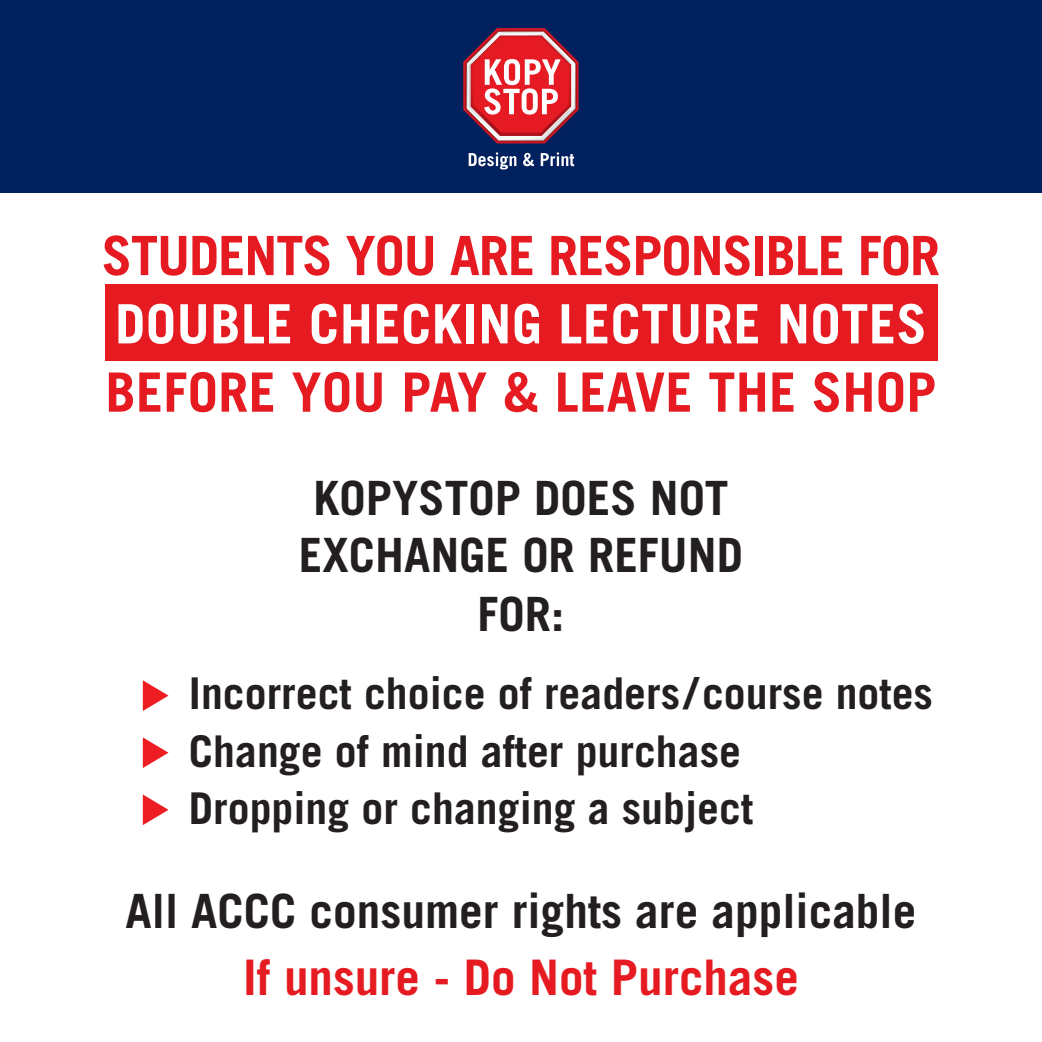
<style>
.page{position:relative;width:1042px;height:1042px;background:#fff}
.page>*{position:absolute;margin:0;border:0;box-sizing:border-box;transform-origin:0 0}
.t1{font:700 54.25px "Trade Gothic LT Std";letter-spacing:-.02em;color:#e51b21}
.t2{font:700 54.25px "Trade Gothic LT Std";letter-spacing:.01em;color:#fff}
.t3{font:700 54.25px "Trade Gothic LT Std";letter-spacing:.005em;color:#e51b21}
.t4{font:700 49px "Trade Gothic LT Std";color:#e51b21}
.t5{font:700 47.25px/57.8px "Trade Gothic LT Std";color:#231f20;text-align:center}
.t6{font:700 43.75px/57.8px "Trade Gothic LT Std";color:#231f20}
</style>
<div class="page">
<div style="left:106px;top:284px;width:831px;height:77px;background:#e51b21"></div>
<svg style="left:143px;top:680px;width:25px;height:30px"></svg>
<svg style="left:143px;top:737px;width:25px;height:31px"></svg>
<svg style="left:143px;top:794px;width:25px;height:31px"></svg>
<div style="left:0;top:0;width:1041px;height:192px;background:#00215d"></div>
<img style="left:463px;top:28px;width:116px;height:129px">
<svg style="left:468px;top:152px;width:48px;height:17px"></svg>
<svg style="left:523px;top:153px;width:10px;height:13px"></svg>
<svg style="left:540px;top:152px;width:34px;height:14px"></svg>
<p class="t1" style="left:102px;top:222px;width:839px">STUDENTS YOU ARE RESPONSIBLE FOR</p>
<p class="t2" style="left:115px;top:290px;width:813px">DOUBLE CHECKING LECTURE NOTES</p>
<p class="t3" style="left:105px;top:359px;width:832px">BEFORE YOU PAY &amp; LEAVE THE SHOP</p>
<p class="t5" style="left:299px;top:468px;width:445px">KOPYSTOP DOES NOT<br>EXCHANGE OR REFUND<br>FOR:</p>
<p class="t6" style="left:189px;top:663px;width:745px">Incorrect choice of readers/course notes<br>Change of mind after purchase<br>Dropping or changing a subject</p>
<p class="t5" style="left:125px;top:881px;width:792px">All ACCC consumer rights are applicable</p>
<p class="t4" style="left:243px;top:947px;width:557px">If unsure - Do Not Purchase</p>
</div>
